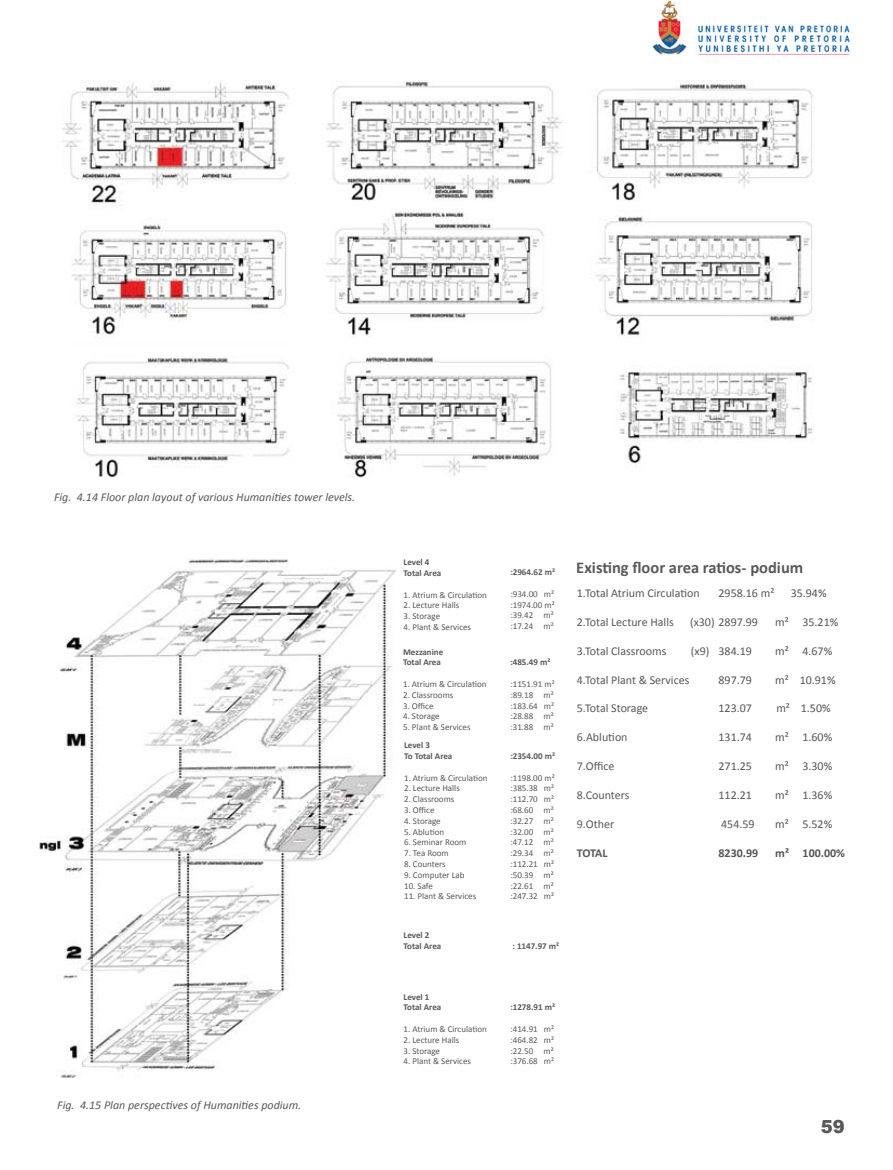
<style>
.page{position:relative;width:893px;height:1170px;background:#fff}
.page>*{position:absolute;margin:0;border:0;box-sizing:border-box;transform-origin:0 0}
.t1{font:900 18px "Arial";color:#58595b}
.t2{font:700 16.5px "Calibri";color:#58595b}
.t3{font:12px "Calibri";color:#58595b}
.t4{font:12px "Calibri";color:#555658}
.t5{font:italic 12px "Calibri";color:#58595b}
.t6{font:700 12px "Calibri";color:#555658}
.t7{font:700 12px "Calibri";letter-spacing:-.025em;color:#58595b}
.t8{font:9px/10.8px "Calibri";color:#58595b;text-align:justify}
.t9{font:700 9px/10.8px "Calibri";color:#58595b}
.s1{color:#58595b}
</style>
<div class="page">
<img style="left:39px;top:559px;width:357px;height:519px">
<img style="left:62px;top:80px;width:751px;height:398px">
<img style="left:653px;top:1px;width:198px;height:54px">
<h3 class="t5" style="left:54px;top:489px;width:303px">Fig. 4.14 Floor plan layout of various Humanities tower levels.</h3>
<h3 class="t5" style="left:57px;top:1097px;width:246px">Fig. 4.15 Plan perspectives of Humanities podium.</h3>
<p class="t9" style="left:404px;top:556px;width:39px">Level 4<br>Total Area</p>
<p class="t8" style="left:404px;top:588px;width:85px">1. Atrium &amp; Circulation</p>
<p class="t8" style="left:404px;top:599px;width:57px">2. Lecture Halls</p>
<p class="t8" style="left:404px;top:610px;width:38px">3. Storage</p>
<p class="t8" style="left:404px;top:621px;width:69px">4. Plant &amp; Services</p>
<p class="t9" style="left:403px;top:645px;width:42px">Mezzanine<br>Total Area</p>
<p class="t8" style="left:403px;top:678px;width:85px">1. Atrium &amp; Circulation</p>
<p class="t8" style="left:403px;top:689px;width:52px">2. Classrooms</p>
<p class="t8" style="left:403px;top:699px;width:32px">3. Office</p>
<p class="t8" style="left:403px;top:710px;width:38px">4. Storage</p>
<p class="t8" style="left:403px;top:721px;width:69px">5. Plant &amp; Services</p>
<p class="t9" style="left:404px;top:739px;width:50px">Level 3<br>To Total Area</p>
<p class="t8" style="left:404px;top:771px;width:85px">1. Atrium &amp; Circulation</p>
<p class="t8" style="left:404px;top:782px;width:57px">2. Lecture Halls</p>
<p class="t8" style="left:404px;top:793px;width:52px">2. Classrooms</p>
<p class="t8" style="left:404px;top:804px;width:32px">3. Office</p>
<p class="t8" style="left:404px;top:815px;width:38px">4. Storage</p>
<p class="t8" style="left:404px;top:825px;width:42px">5. Ablution</p>
<p class="t8" style="left:404px;top:836px;width:64px">6. Seminar Room</p>
<p class="t8" style="left:404px;top:847px;width:46px">7. Tea Room</p>
<p class="t8" style="left:404px;top:858px;width:43px">8. Counters</p>
<p class="t8" style="left:404px;top:869px;width:62px">9. Computer Lab</p>
<p class="t8" style="left:404px;top:879px;width:30px">10. Safe</p>
<p class="t8" style="left:404px;top:890px;width:74px">11. Plant &amp; Services</p>
<p class="t9" style="left:510px;top:566px;width:46px">:2964.62 m²</p>
<p class="t8" style="left:510px;top:588px;width:46px">:934.00 m² :1974.00 m² :39.42 m² :17.24 m²</p>
<p class="t9" style="left:510px;top:656px;width:42px">:485.49 m²</p>
<p class="t8" style="left:510px;top:678px;width:46px">:1151.91 m² :89.18 m² :183.64 m² :28.88 m² :31.88 m²</p>
<p class="t9" style="left:510px;top:750px;width:46px">:2354.00 m²</p>
<p class="t8" style="left:510px;top:771px;width:46px">:1198.00 m² :385.38 m² :112.70 m² :68.60 m² :32.27 m² :32.00 m² :47.12 m² :29.34 m² :112.21 m² :50.39 m² :22.61 m² :247.32 m²</p>
<p class="t9" style="left:404px;top:929px;width:39px">Level 2<br>Total Area</p>
<p class="t9" style="left:512px;top:939px;width:48px">: 1147.97 m²</p>
<p class="t9" style="left:404px;top:990px;width:39px">Level 1<br>Total Area</p>
<p class="t8" style="left:404px;top:1023px;width:85px">1. Atrium &amp; Circulation</p>
<p class="t8" style="left:404px;top:1033px;width:57px">2. Lecture Halls</p>
<p class="t8" style="left:404px;top:1044px;width:38px">3. Storage</p>
<p class="t8" style="left:404px;top:1055px;width:69px">4. Plant &amp; Services</p>
<p class="t9" style="left:510px;top:1001px;width:46px">:1278.91 m²</p>
<p class="t8" style="left:510px;top:1023px;width:45px">:414.91 m² :464.82 m² :22.50 m² :376.68 m²</p>
<h2 class="t2" style="left:576px;top:557px;width:228px">Existing floor area ratios- podium</h2>
<h3 class="t4" style="left:718px;top:585px;width:57px">2958.16 m²</h3>
<h3 class="t4" style="left:791px;top:585px;width:37px">35.94%</h3>
<h3 class="t4" style="left:775px;top:614px;width:65px">m² 35.21%</h3>
<h3 class="t4" style="left:718px;top:643px;width:35px">384.19</h3>
<h3 class="t4" style="left:775px;top:643px;width:59px">m² 4.67%</h3>
<h3 class="t4" style="left:718px;top:672px;width:35px">897.79</h3>
<h3 class="t4" style="left:775px;top:672px;width:62px">m² 10.91%</h3>
<h3 class="t4" style="left:718px;top:701px;width:35px">123.07</h3>
<h3 class="t4" style="left:776px;top:701px;width:56px">m² 1.50%</h3>
<h3 class="t4" style="left:718px;top:729px;width:35px">131.74</h3>
<h3 class="t4" style="left:775px;top:729px;width:59px">m² 1.60%</h3>
<h3 class="t4" style="left:718px;top:758px;width:35px">271.25</h3>
<h3 class="t4" style="left:775px;top:758px;width:59px">m² 3.30%</h3>
<h3 class="t4" style="left:718px;top:787px;width:35px">112.21</h3>
<h3 class="t4" style="left:775px;top:787px;width:59px">m² 1.36%</h3>
<h3 class="t4" style="left:721px;top:816px;width:35px">454.59</h3>
<h3 class="t4" style="left:775px;top:816px;width:59px">m² 5.52%</h3>
<h3 class="t6" style="left:718px;top:845px;width:41px">8230.99</h3>
<h3 class="t6" style="left:775px;top:845px;width:71px">m² 100.00%</h3>
<h3 class="t3" style="left:577px;top:585px;width:124px">1.Total Atrium Circulation</h3>
<h3 class="t3" style="left:577px;top:614px;width:98px">2.Total Lecture Halls</h3>
<h3 class="t4" style="left:690px;top:614px;width:69px"><span class="s1">(x30)</span> 2897.99</h3>
<h3 class="t3" style="left:577px;top:643px;width:91px">3.Total Classrooms</h3>
<h3 class="t3" style="left:691px;top:643px;width:20px">(x9)</h3>
<h3 class="t3" style="left:577px;top:672px;width:114px">4.Total Plant &amp; Services</h3>
<h3 class="t3" style="left:577px;top:701px;width:73px">5.Total Storage</h3>
<h3 class="t3" style="left:577px;top:729px;width:52px">6.Ablution</h3>
<h3 class="t3" style="left:577px;top:758px;width:39px">7.Office</h3>
<h3 class="t3" style="left:577px;top:787px;width:54px">8.Counters</h3>
<h3 class="t3" style="left:577px;top:816px;width:39px">9.Other</h3>
<h3 class="t7" style="left:577px;top:845px;width:32px">TOTAL</h3>
<h1 class="t1" style="left:821px;top:1112px;width:26px">59</h1>
</div>
